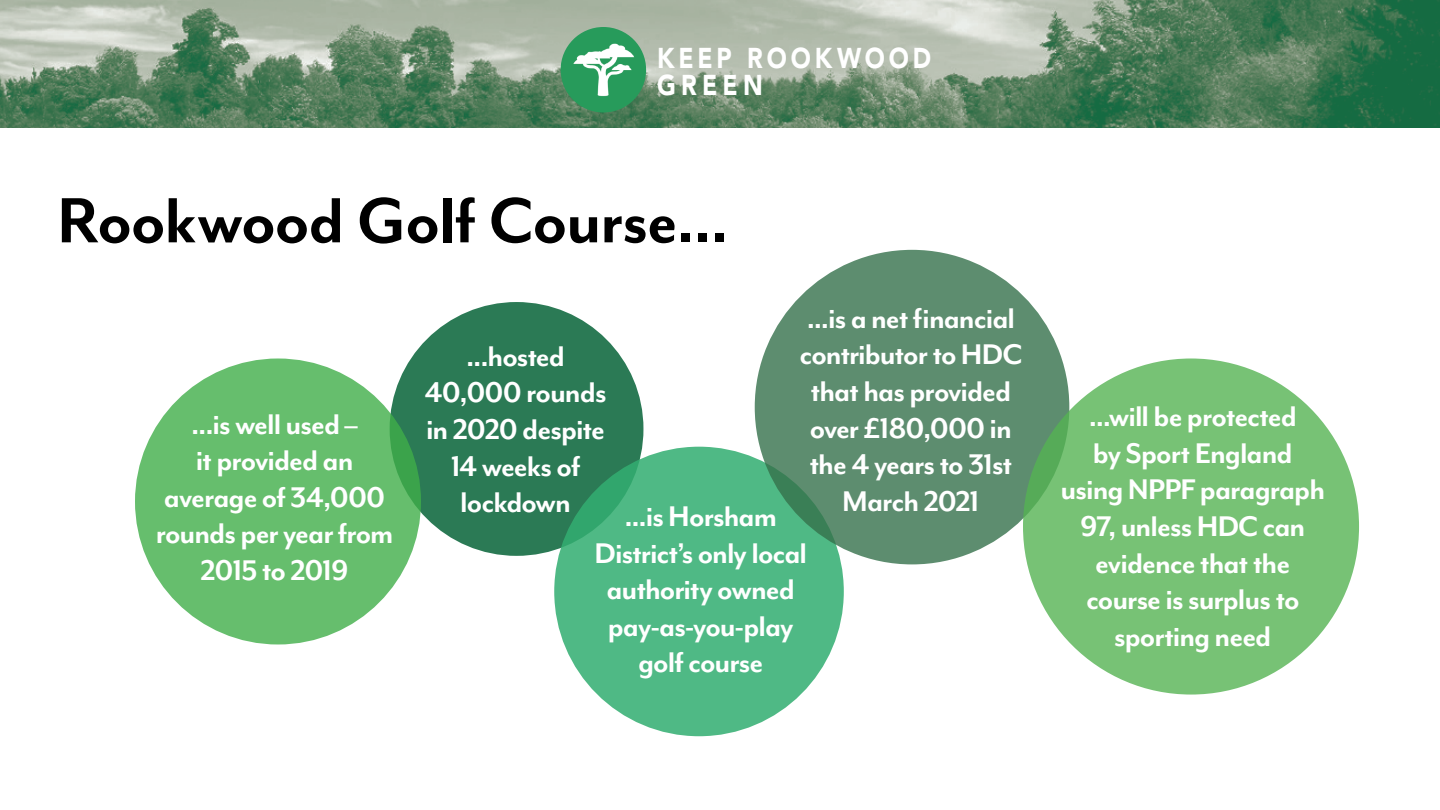
<style>
.page{position:relative;width:1440px;height:810px;background:#fff}
.page>*{position:absolute;margin:0;border:0;box-sizing:border-box;transform-origin:0 0}
.main_header{font:700 73.5px "Mr Eaves Mod OT";letter-spacing:-.015em;color:#000}
.main_text_style{font:700 32.78px/36.6px "Mr Eaves Mod OT";letter-spacing:-.03em;color:#fff;text-align:center}
.bullet_point{font:700 32.78px/36.6px "Mr Eaves Mod OT";letter-spacing:-.03em;color:#fff;text-align:center}
.t1{font:900 28.5px/26.9px "Avenir LT Std";letter-spacing:.165em;color:#fff;scale:.85 1}
</style>
<div class="page">
<img style="left:0;top:0;width:1440px;height:128px">
<img style="left:561px;top:27px;width:85px;height:85px;border-radius:43px">
<div style="left:390px;top:302px;width:253px;height:254px;background:#2b7a55;border-radius:50%"></div>
<div style="left:135px;top:358px;width:286px;height:287px;background:#66be6d;border-radius:50%"></div>
<div style="left:554px;top:447px;width:290px;height:289px;background:#4fb985;border-radius:50%"></div>
<div style="left:755px;top:250px;width:314px;height:314px;background:#5d8d6f;border-radius:50%"></div>
<div style="left:1023px;top:358px;width:336px;height:337px;background:#77c275;border-radius:50%"></div>
<p class="t1" style="left:657px;top:45px;width:324px">KEEP ROOKWOOD<br>GREEN</p>
<p class="main_header" style="left:57px;top:181px;width:673px">Rookwood Golf Course...</p>
<p class="main_text_style" style="left:156px;top:406px;width:239px">...is well used –<br>it provided an average of 34,000 rounds per year from<br>2015 to 2019</p>
<p class="main_text_style" style="left:800px;top:300px;width:224px">...is a net financial contributor to HDC that has provided over £180,000 in the 4 years to 31st<br>March 2021</p>
<p class="bullet_point" style="left:466px;top:338px;width:100px">...hosted</p>
<p class="bullet_point" style="left:425px;top:375px;width:183px">40,000 rounds in 2020 despite<br>14 weeks of lockdown</p>
<p class="main_text_style" style="left:594px;top:498px;width:214px">...is Horsham<br>District’s only local authority owned pay-as-you-play golf course</p>
<p class="main_text_style" style="left:1060px;top:399px;width:266px">...will be protected<br>by Sport England using NPPF paragraph<br>97, unless HDC can evidence that the course is surplus to sporting need</p>
</div>
